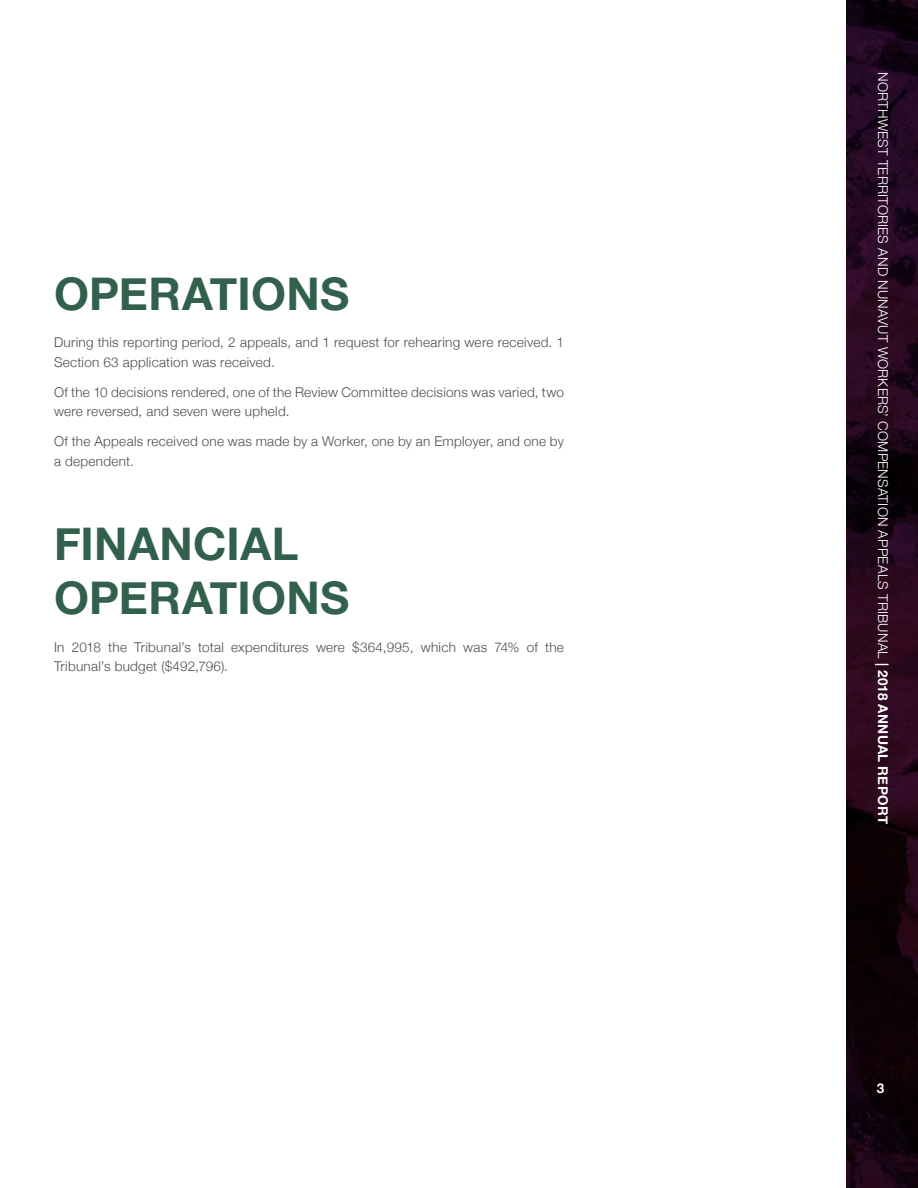
<style>
.page{position:relative;width:918px;height:1188px;background:#fff}
.page>*{position:absolute;margin:0;border:0;box-sizing:border-box;transform-origin:0 0}
.t1{font:700 45px/54px "Helvetica Neue";letter-spacing:.005em;color:#32604d}
.t2{font:300 13.5px/19.5px "Helvetica Neue";letter-spacing:.02em;color:#4d4d4f}
.t3{font:300 13.5px "Helvetica Neue";letter-spacing:.02em;color:#fff}
.t4{font:700 13.5px "Helvetica Neue";color:#fff}
.s1{font-weight:500}
.s2{font-weight:700}
</style>
<div class="page">
<svg style="left:846px;top:0;width:72px;height:1188px;background:#1d0616"></svg>
<h1 class="t1" style="left:54px;top:268px;width:297px">OPERATIONS</h1>
<p class="t2" style="left:54px;top:332px;width:512px">During this reporting period, 2 appeals, and 1 request for rehearing were received. 1<br>Section 63 application was received.</p>
<p class="t2" style="left:54px;top:381px;width:512px">Of the 10 decisions rendered, one of the Review Committee decisions was varied, two were reversed, and seven were upheld.</p>
<p class="t2" style="left:54px;top:431px;width:512px">Of the Appeals received one was made by a Worker, one by an Employer, and one by a dependent.</p>
<h1 class="t1" style="left:54px;top:519px;width:297px">FINANCIAL<br>OPERATIONS</h1>
<p class="t2" style="left:54px;top:636px;width:512px">In 2018 the Tribunal’s total expenditures were $364,995, which was 74% of the<br>Tribunal’s budget ($492,796).</p>
<p class="t3" style="left:894px;top:72px;width:753px;rotate:90deg">NORTHWEST TERRITORIES AND NUNAVUT WORKERS’ COMPENSATION APPEALS TRIBUNAL <span class="s1">|</span> <span class="s2">2018 ANNUAL REPORT</span></p>
<p class="t4" style="left:877px;top:1078px;width:9px">3</p>
</div>
